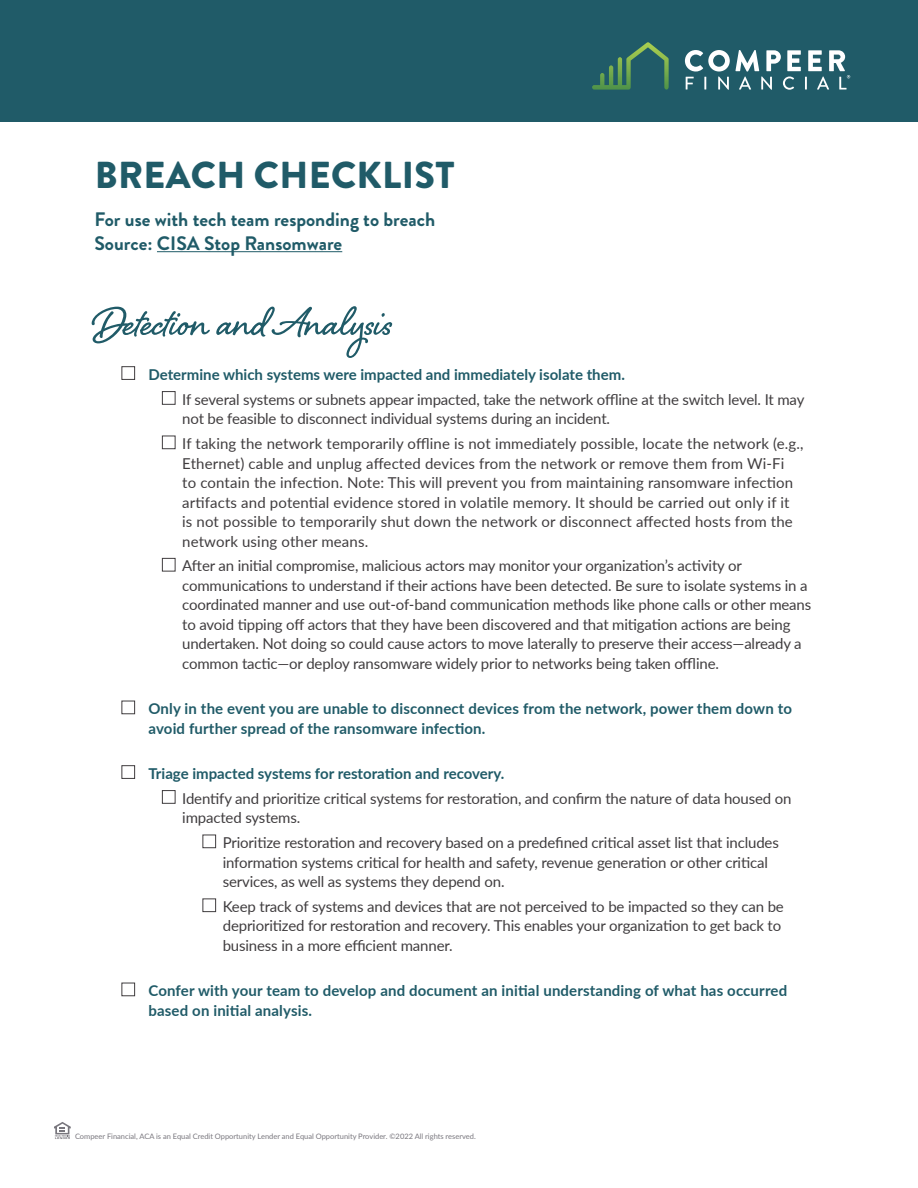
<style>
.page{position:relative;width:918px;height:1188px;background:#fff}
.page>*{position:absolute;margin:0;border:0;box-sizing:border-box;transform-origin:0 0}
.t1{font:700 51px "Shelby";color:#205b68}
.t2{font:900 37.5px "Brandon Grotesque";letter-spacing:.01em;color:#205b68}
.t3{font:700 19.5px/24px "Brandon Grotesque";color:#205b68}
.t4{font:15px/19.5px "Lato";letter-spacing:-.01em;color:#403d3f}
.t5{font:15px/19.5px "Lato";letter-spacing:.01em;color:#403d3f}
.t6{font:700 15px/19.5px "Lato";letter-spacing:.005em;color:#205b68}
.t7{font:7.5px "Lato";color:#78767d}
</style>
<div class="page">
<div style="left:0;top:0;width:918px;height:122px;background:#205b68"></div>
<svg style="left:592px;top:42px;width:77px;height:48px"></svg>
<svg style="left:685px;top:50px;width:165px;height:40px"></svg>
<hr style="left:157px;top:251px;width:185px;height:1px;background:#205b68">
<div style="left:122px;top:366px;width:13px;height:14px;border:1px solid #403d3f"></div>
<div style="left:162px;top:391px;width:14px;height:14px;border:1px solid #403d3f"></div>
<div style="left:162px;top:436px;width:14px;height:13px;border:1px solid #403d3f"></div>
<div style="left:162px;top:558px;width:14px;height:14px;border:1px solid #403d3f"></div>
<div style="left:122px;top:701px;width:13px;height:13px;border:1px solid #403d3f"></div>
<div style="left:122px;top:765px;width:13px;height:14px;border:1px solid #403d3f"></div>
<div style="left:162px;top:790px;width:14px;height:14px;border:1px solid #403d3f"></div>
<div style="left:202px;top:835px;width:14px;height:13px;border:1px solid #403d3f"></div>
<div style="left:202px;top:898px;width:14px;height:14px;border:1px solid #403d3f"></div>
<div style="left:122px;top:983px;width:13px;height:13px;border:1px solid #403d3f"></div>
<svg style="left:54px;top:1122px;width:17px;height:17px"></svg>
<h2 class="t2" style="left:95px;top:149px;width:361px">BREACH CHECKLIST</h2>
<h3 class="t3" style="left:94px;top:207px;width:342px">For use with tech team responding to breach<br>Source: CISA Stop Ransomware</h3>
<h1 class="t1" style="left:94px;top:287px;width:299px">Detection and Analysis</h1>
<p class="t6" style="left:148px;top:364px;width:478px">Determine which systems were impacted and immediately isolate them.</p>
<p class="t4" style="left:182px;top:389px;width:624px">If several systems or subnets appear impacted, take the network offline at the switch level. It may not be feasible to disconnect individual systems during an incident.</p>
<p class="t5" style="left:182px;top:433px;width:623px">If taking the network temporarily offline is not immediately possible, locate the network (e.g., Ethernet) cable and unplug affected devices from the network or remove them from Wi-Fi<br>to contain the infection. Note: This will prevent you from maintaining ransomware infection artifacts and potential evidence stored in volatile memory. It should be carried out only if it<br>is not possible to temporarily shut down the network or disconnect affected hosts from the network using other means.</p>
<p class="t4" style="left:182px;top:556px;width:631px">After an initial compromise, malicious actors may monitor your organization’s activity or communications to understand if their actions have been detected. Be sure to isolate systems in a coordinated manner and use out-of-band communication methods like phone calls or other means to avoid tipping off actors that they have been discovered and that mitigation actions are being undertaken. Not doing so could cause actors to move laterally to preserve their access—already a common tactic—or deploy ransomware widely prior to networks being taken offline.</p>
<p class="t6" style="left:148px;top:698px;width:645px">Only in the event you are unable to disconnect devices from the network, power them down to avoid further spread of the ransomware infection.</p>
<p class="t6" style="left:148px;top:763px;width:357px">Triage impacted systems for restoration and recovery.</p>
<p class="t4" style="left:182px;top:788px;width:611px">Identify and prioritize critical systems for restoration, and confirm the nature of data housed on impacted systems.</p>
<p class="t4" style="left:223px;top:832px;width:558px">Prioritize restoration and recovery based on a predefined critical asset list that includes information systems critical for health and safety, revenue generation or other critical services, as well as systems they depend on.</p>
<p class="t4" style="left:223px;top:896px;width:563px">Keep track of systems and devices that are not perceived to be impacted so they can be deprioritized for restoration and recovery. This enables your organization to get back to business in a more efficient manner.</p>
<p class="t6" style="left:148px;top:980px;width:640px">Confer with your team to develop and document an initial understanding of what has occurred based on initial analysis.</p>
<p class="t7" style="left:75px;top:1131px;width:402px">Compeer Financial, ACA is an Equal Credit Opportunity Lender and Equal Opportunity Provider. ©2022 All rights reserved.</p>
</div>
